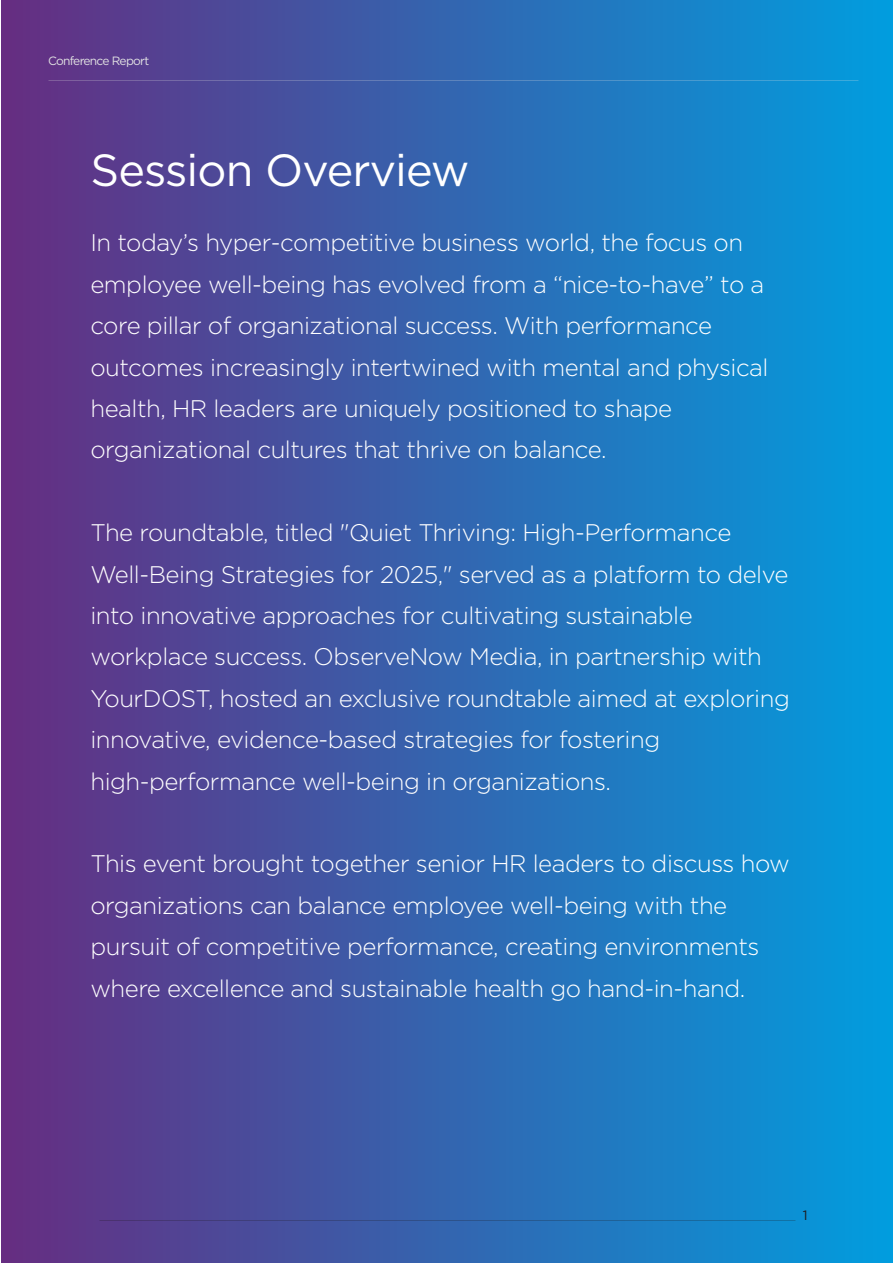
<style>
.page{position:relative;width:893px;height:1263px;background:#fff}
.page>*{position:absolute;margin:0;border:0;box-sizing:border-box;transform-origin:0 0}
.t1{font:45px "Gotham";letter-spacing:-.02em;color:#fff}
.t2{font:300 24px/41.4px "Gotham";letter-spacing:-.02em;color:#fff}
.t3{font:13.5px "Gotham";color:#1e181a}
.t4{font:12px "Gotham";letter-spacing:-.06em;color:#e1e1e2}
</style>
<div class="page">
<div style="left:1px;top:0;width:892px;height:1263px;background:linear-gradient(to right,#662d80,#019dde)"></div>
<p class="t4" style="left:48px;top:54px;width:103px">Conference Report</p>
<h1 class="t1" style="left:90px;top:145px;width:381px">Session Overview</h1>
<p class="t2" style="left:90px;top:222px;width:680px">In today’s hyper-competitive business world, the focus on employee well-being has evolved from a “nice-to-have” to a core pillar of organizational success. With performance outcomes increasingly intertwined with mental and physical health, HR leaders are uniquely positioned to shape organizational cultures that thrive on balance.</p>
<p class="t2" style="left:90px;top:512px;width:701px">The roundtable, titled "Quiet Thriving: High-Performance Well-Being Strategies for 2025," served as a platform to delve into innovative approaches for cultivating sustainable workplace success. ObserveNow Media, in partnership with YourDOST, hosted an exclusive roundtable aimed at exploring innovative, evidence-based strategies for fostering high-performance well-being in organizations.</p>
<p class="t2" style="left:90px;top:843px;width:701px">This event brought together senior HR leaders to discuss how organizations can balance employee well-being with the pursuit of competitive performance, creating environments where excellence and sustainable health go hand-in-hand.</p>
<p class="t3" style="left:803px;top:1208px;width:6px">1</p>
</div>
